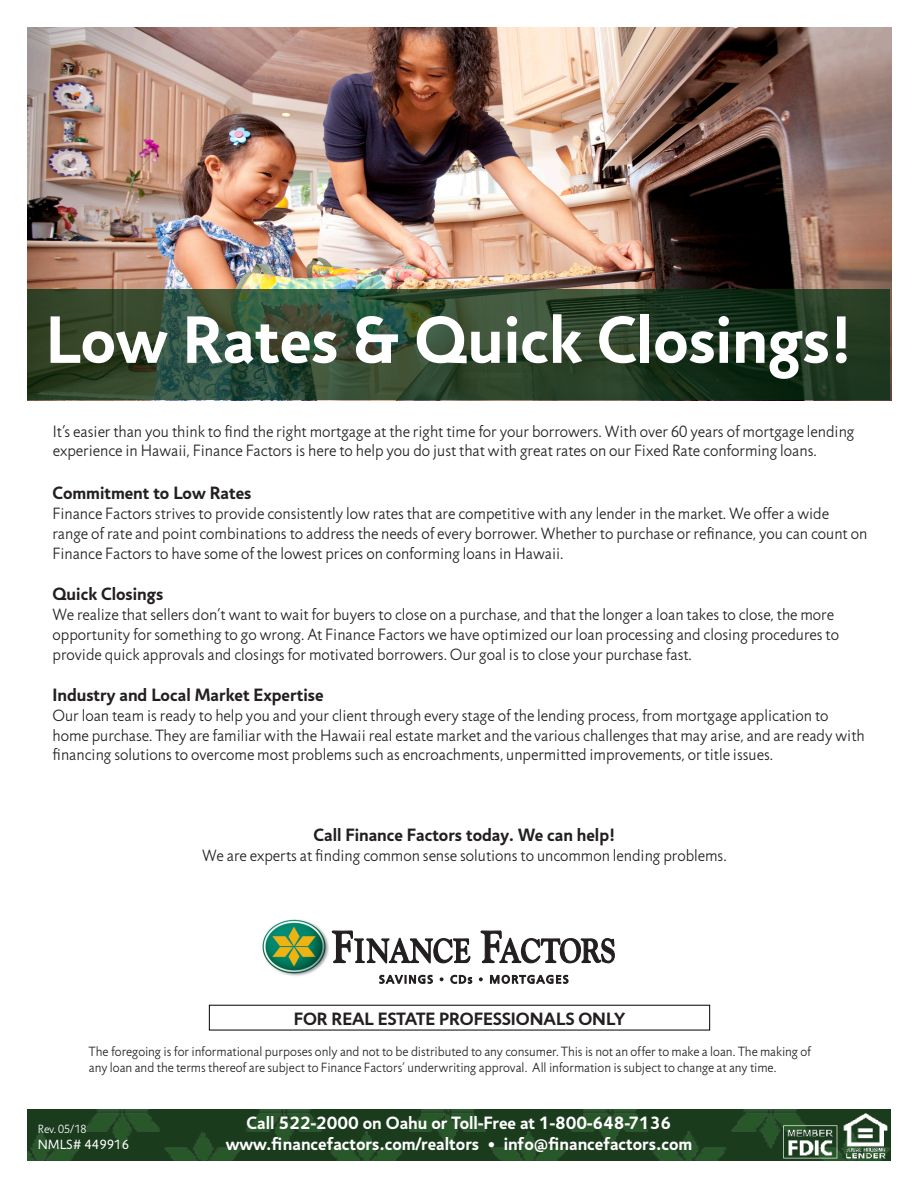
<style>
.page{position:relative;width:918px;height:1188px;background:#fff}
.page>*{position:absolute;margin:0;border:0;box-sizing:border-box;transform-origin:0 0}
.t1{font:700 67.5px "Jigsaw";color:#fff}
.t2{font:700 18px "Jigsaw";color:#231f20}
.t3{font:700 18px "Jigsaw";color:#fff}
.t4{font:300 16.5px/19.8px "Jigsaw";color:#231f20}
.t5{font:300 13.5px/16.2px "Jigsaw";color:#231f20}
.t6{font:13.5px "Jigsaw";color:#fff}
.t7{font:300 12px "Jigsaw";color:#fff}
</style>
<div class="page">
<img style="left:27px;top:1109px;width:863px;height:52px">
<img style="left:781px;top:1111px;width:108px;height:48px">
<img style="left:262px;top:919px;width:67px;height:57px">
<svg style="left:331px;top:930px;width:141px;height:54px"></svg>
<svg style="left:479px;top:930px;width:136px;height:54px"></svg>
<img style="left:28px;top:28px;width:864px;height:372px">
<svg style="left:28px;top:290px;width:862px;height:110px;background:#2a432b"></svg>
<p class="t1" style="left:46px;top:298px;width:809px">Low Rates &amp; Quick Closings!</p>
<p class="t4" style="left:53px;top:421px;width:803px">It’s easier than you think to find the right mortgage at the right time for your borrowers. With over 60 years of mortgage lending experience in Hawaii, Finance Factors is here to help you do just that with great rates on our Fixed Rate conforming loans.</p>
<p class="t2" style="left:52px;top:482px;width:200px">Commitment to Low Rates</p>
<p class="t4" style="left:52px;top:504px;width:816px">Finance Factors strives to provide consistently low rates that are competitive with any lender in the market. We offer a wide range of rate and point combinations to address the needs of every borrower. Whether to purchase or refinance, you can count on<br>Finance Factors to have some of the lowest prices on conforming loans in Hawaii.</p>
<p class="t2" style="left:52px;top:583px;width:112px">Quick Closings</p>
<p class="t4" style="left:52px;top:605px;width:788px">We realize that sellers don’t want to wait for buyers to close on a purchase, and that the longer a loan takes to close, the more opportunity for something to go wrong. At Finance Factors we have optimized our loan processing and closing procedures to provide quick approvals and closings for motivated borrowers. Our goal is to close your purchase fast.</p>
<p class="t2" style="left:52px;top:684px;width:273px">Industry and Local Market Expertise</p>
<p class="t4" style="left:52px;top:705px;width:814px">Our loan team is ready to help you and your client through every stage of the lending process, from mortgage application to home purchase. They are familiar with the Hawaii real estate market and the various challenges that may arise, and are ready with financing solutions to overcome most problems such as encroachments, unpermitted improvements, or title issues.</p>
<p class="t2" style="left:313px;top:824px;width:303px">Call Finance Factors today. We can help!</p>
<p class="t4" style="left:202px;top:846px;width:526px">We are experts at finding common sense solutions to uncommon lending problems.</p>
<p class="t2" style="left:294px;top:1007px;width:333px">FOR REAL ESTATE PROFESSIONALS ONLY</p>
<p class="t5" style="left:89px;top:1044px;width:724px">The foregoing is for informational purposes only and not to be distributed to any consumer. This is not an offer to make a loan. The making of any loan and the terms thereof are subject to Finance Factors’ underwriting approval. All information is subject to change at any time.</p>
<p class="t7" style="left:38px;top:1122px;width:50px">Rev. 05/18</p>
<p class="t6" style="left:38px;top:1136px;width:93px">NMLS# 449916</p>
<p class="t3" style="left:247px;top:1111px;width:426px">Call 522-2000 on Oahu or Toll-Free at 1-800-648-7136</p>
<p class="t3" style="left:226px;top:1133px;width:468px">www.financefactors.com/realtors • info@financefactors.com</p>
</div>
